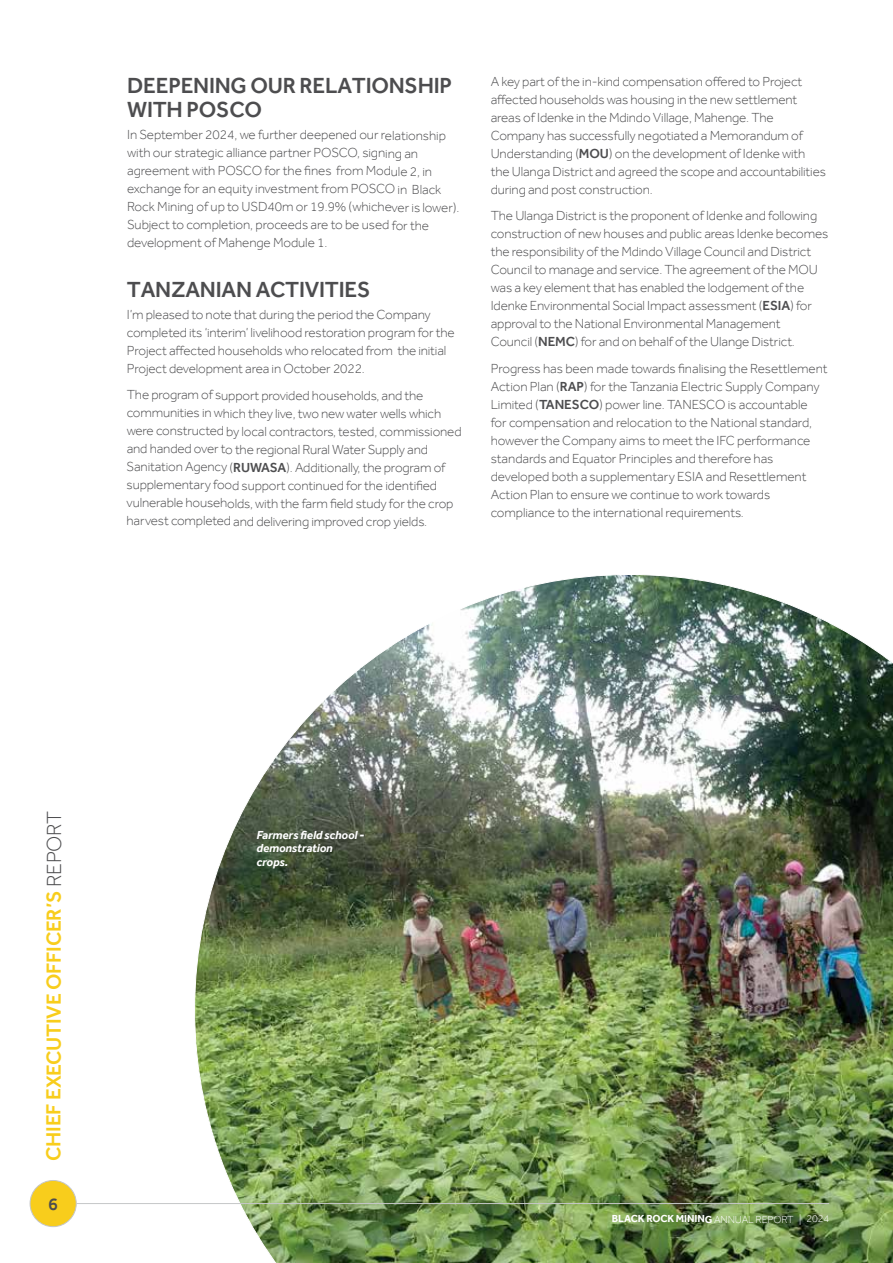
<style>
.page{position:relative;width:893px;height:1263px;background:#fff}
.page>*{position:absolute;margin:0;border:0;box-sizing:border-box;transform-origin:0 0}
.t1{font:500 22.5px/23.9px "Effra";letter-spacing:-.015em;color:#4d4d4f}
.t2{font:500 21px "Effra";letter-spacing:-.015em;color:#f8cd1c}
.t3{font:500 18px "Effra";color:#4d4d4f}
.t4{font:300 13.5px/18px "Effra";letter-spacing:-.01em;color:#4d4d4f}
.t5{font:italic 700 12px/13.5px "Effra";letter-spacing:-.01em;color:#fff}
.t6{font:300 10.5px "Effra";letter-spacing:-.015em;color:#fff}
.s1{font-weight:500}
.s2{font-weight:300;color:#4d4d4f}
.s3{font-weight:700}
</style>
<div class="page">
<img style="left:194px;top:574px;width:699px;height:689px">
<hr style="left:77px;top:1203px;width:752px;height:1px;background:#c5c7c9">
<div style="left:30px;top:1180px;width:46px;height:46px;background:#f8cd1c;border-radius:50%"></div>
<div style="left:30px;top:1180px;width:47px;height:47px;border:1px solid #c5c7c9;border-radius:50%"></div>
<h1 class="t1" style="left:127px;top:73px;width:326px">DEEPENING OUR RELATIONSHIP<br>WITH POSCO</h1>
<p class="t4" style="left:127px;top:126px;width:334px">In September 2024, we further deepened our relationship with our strategic alliance partner POSCO, signing an agreement with POSCO for the fines from Module 2, in exchange for an equity investment from POSCO in Black Rock Mining of up to USD40m or 19.9% (whichever is lower).<br>Subject to completion, proceeds are to be used for the development of Mahenge Module 1.</p>
<h1 class="t1" style="left:127px;top:277px;width:245px">TANZANIAN ACTIVITIES</h1>
<p class="t4" style="left:127px;top:305px;width:329px">I’m pleased to note that during the period the Company completed its ‘interim’ livelihood restoration program for the Project affected households who relocated from the initial Project development area in October 2022.</p>
<p class="t4" style="left:127px;top:386px;width:337px">The program of support provided households, and the communities in which they live, two new water wells which were constructed by local contractors, tested, commissioned and handed over to the regional Rural Water Supply and Sanitation Agency (<span class="s1">RUWASA</span>). Additionally, the program of supplementary food support continued for the identified vulnerable households, with the farm field study for the crop harvest completed and delivering improved crop yields.</p>
<p class="t4" style="left:491px;top:72px;width:337px">A key part of the in-kind compensation offered to Project affected households was housing in the new settlement areas of Idenke in the Mdindo Village, Mahenge. The Company has successfully negotiated a Memorandum of Understanding (<span class="s1">MOU</span>) on the development of Idenke with the Ulanga District and agreed the scope and accountabilities during and post construction.</p>
<p class="t4" style="left:491px;top:206px;width:339px">The Ulanga District is the proponent of Idenke and following construction of new houses and public areas Idenke becomes the responsibility of the Mdindo Village Council and District Council to manage and service. The agreement of the MOU was a key element that has enabled the lodgement of the Idenke Environmental Social Impact assessment (<span class="s1">ESIA</span>) for approval to the National Environmental Management<br>Council (<span class="s1">NEMC</span>) for and on behalf of the Ulange District.</p>
<p class="t4" style="left:491px;top:359px;width:338px">Progress has been made towards finalising the Resettlement Action Plan (<span class="s1">RAP</span>) for the Tanzania Electric Supply Company Limited (<span class="s1">TANESCO</span>) power line. TANESCO is accountable<br>for compensation and relocation to the National standard, however the Company aims to meet the IFC performance standards and Equator Principles and therefore has developed both a supplementary ESIA and Resettlement Action Plan to ensure we continue to work towards compliance to the international requirements.</p>
<h2 class="t2" style="left:41px;top:1161px;width:352px;rotate:-90deg">CHIEF EXECUTIVE OFFICER’S <span class="s2">REPORT</span></h2>
<h3 class="t3" style="left:48px;top:1193px;width:11px">6</h3>
<p class="t5" style="left:257px;top:828px;width:109px">Farmers field school - demonstration crops.</p>
<p class="t6" style="left:612px;top:1213px;width:219px"><span class="s3">BLACK ROCK MINING</span> ANNUAL REPORT | 2024</p>
</div>
